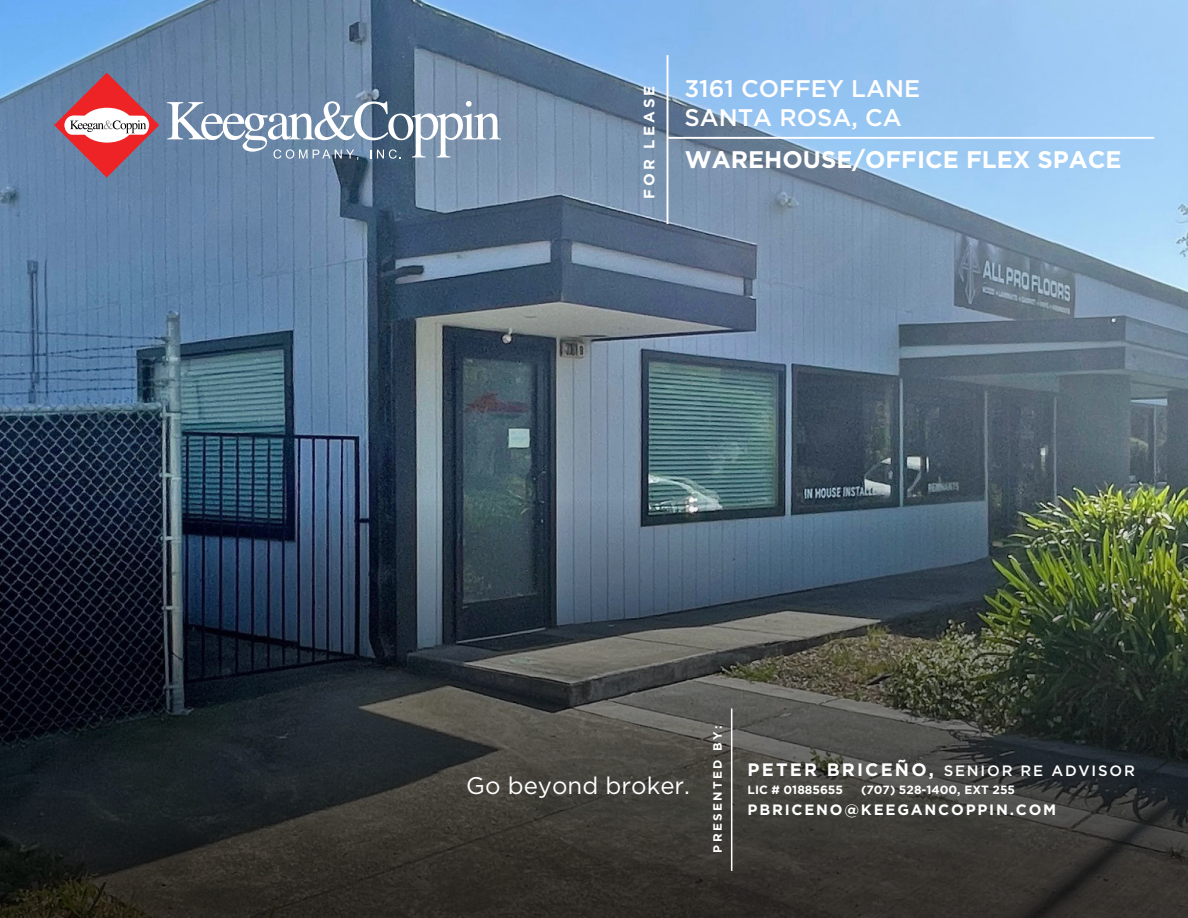
<style>
.page{position:relative;width:1188px;height:918px;background:#fff}
.page>*{position:absolute;margin:0;border:0;box-sizing:border-box;transform-origin:0 0}
.t1{font:500 24px "Gotham";color:#fff}
.cover_pg_title{font:700 24px "Gotham";color:#fff}
.cover_pg_go_beyond_tagline{font:24px "Gotham";color:#fff}
.cover_footer_-_agent{font:500 15px "Gotham";letter-spacing:.12em;color:#fff}
.cover_footer_-_agent_email{font:700 15px "Gotham";letter-spacing:.12em;color:#fff}
.cover_footer_-_agent_email-2{font:700 15px "Gotham";letter-spacing:.2em;color:#fff}
.cover_footer_-_lic{font:700 12px "Gotham";color:#fff}
.footer_-__represented_by{font:700 12px "Gotham";letter-spacing:.2em;color:#fff}
.s1{font-weight:700;font-size:18px}
</style>
<div class="page">
<img style="left:0;top:0;width:1188px;height:500px">
<img style="left:0;top:500px;width:1188px;height:418px">
<hr style="left:668px;top:137px;width:486px;height:2px;background:#fff">
<hr style="left:667px;top:55px;width:1px;height:169px;background:#fff">
<hr style="left:731px;top:708px;width:1px;height:163px;background:#fff">
<svg style="left:54px;top:73px;width:105px;height:104px;background:#a87688"></svg>
<svg style="left:167px;top:101px;width:334px;height:59px"></svg>
<p class="cover_footer_-_agent_email-2" style="left:640px;top:199px;width:114px;rotate:-90deg">FOR LEASE</p>
<p class="t1" style="left:684px;top:75px;width:237px">3161 COFFEY LANE</p>
<p class="t1" style="left:684px;top:104px;width:219px">SANTA ROSA, CA</p>
<p class="cover_pg_title" style="left:685px;top:146px;width:438px">WAREHOUSE/OFFICE FLEX SPACE</p>
<p class="cover_pg_go_beyond_tagline" style="left:466px;top:772px;width:225px">Go beyond broker.</p>
<p class="footer_-__represented_by" style="left:711px;top:853px;width:129px;rotate:-90deg">PRESENTED BY:</p>
<p class="cover_footer_-_agent" style="left:748px;top:762px;width:389px"><span class="s1">PETER BRICEÑO,</span> SENIOR RE ADVISOR</p>
<p class="cover_footer_-_lic" style="left:748px;top:783px;width:97px">LIC # 01885655</p>
<p class="cover_footer_-_lic" style="left:861px;top:783px;width:156px">(707) 528-1400, EXT 255</p>
<p class="cover_footer_-_agent_email" style="left:748px;top:801px;width:310px">PBRICENO@KEEGANCOPPIN.COM</p>
</div>
